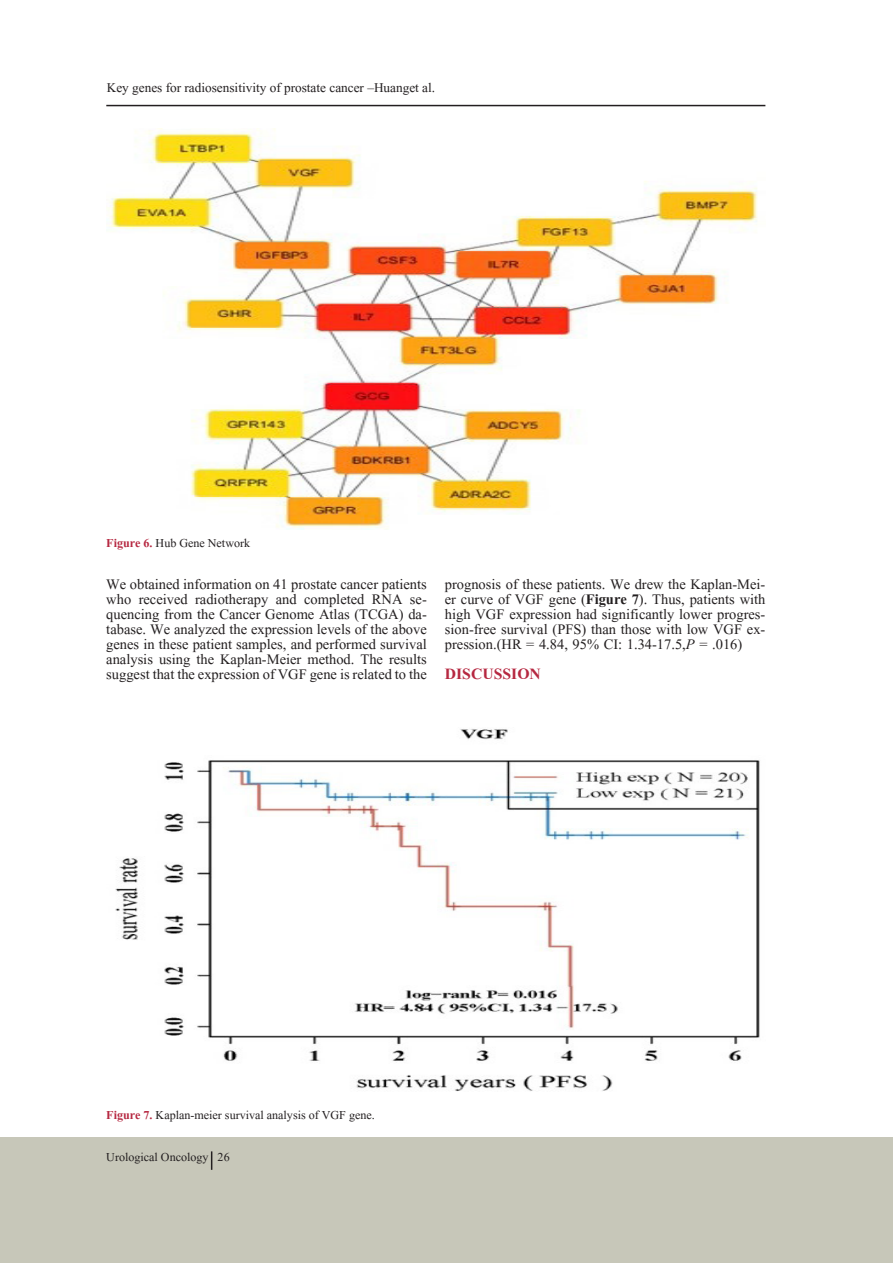
<style>
.page{position:relative;width:893px;height:1263px;background:#fff}
.page>*{position:absolute;margin:0;border:0;box-sizing:border-box;transform-origin:0 0}
.t1{font:700 19.5px "Aparajita";color:#b62841}
.t2{font:18px/15px "Aparajita";color:#231f20;text-align:justify}
.t3{font:16.5px "Aparajita";color:#231f20}
.t4{font:15px "Aparajita";color:#231f20}
.s1{font-weight:700;color:#b62841}
.s2{font-weight:700}
.s3{font-style:italic}
</style>
<div class="page">
<hr style="left:106px;top:105px;width:659px;height:1px;background:#231f20">
<div style="left:0;top:1137px;width:893px;height:126px;background:#c7c7b9"></div>
<svg style="left:211px;top:1151px;width:1px;height:19px"></svg>
<img style="left:115px;top:729px;width:645px;height:362px">
<img style="left:107px;top:129px;width:651px;height:401px">
<p class="t3" style="left:107px;top:79px;width:330px">Key genes for radiosensitivity of prostate cancer –Huanget al.</p>
<p class="t4" style="left:106px;top:535px;width:145px"><span class="s1">Figure 6.</span> Hub Gene Network</p>
<p class="t2" style="left:106px;top:579px;width:322px">We obtained information on 41 prostate cancer patients who received radiotherapy and completed RNA se&shy;quencing from the Cancer Genome Atlas (TCGA) da&shy;tabase. We analyzed the expression levels of the above genes in these patient samples, and performed survival analysis using the Kaplan-Meier method. The results suggest that the expression of VGF gene is related to the</p>
<p class="t2" style="left:445px;top:579px;width:322px">prognosis of these patients. We drew the Kaplan-Mei&shy;er curve of VGF gene (<span class="s2">Figure 7</span>). Thus, patients with high VGF expression had significantly lower progres&shy;sion-free survival (PFS) than those with low VGF ex&shy;pression.(HR = 4.84, 95% CI: 1.34-17.5,<span class="s3">P</span> = .016)</p>
<p class="t1" style="left:445px;top:665px;width:98px">DISCUSSION</p>
<p class="t4" style="left:106px;top:1107px;width:270px"><span class="s1">Figure 7.</span> Kaplan-meier survival analysis of VGF gene.</p>
<p class="t4" style="left:106px;top:1150px;width:125px">Urological Oncology 26</p>
</div>
